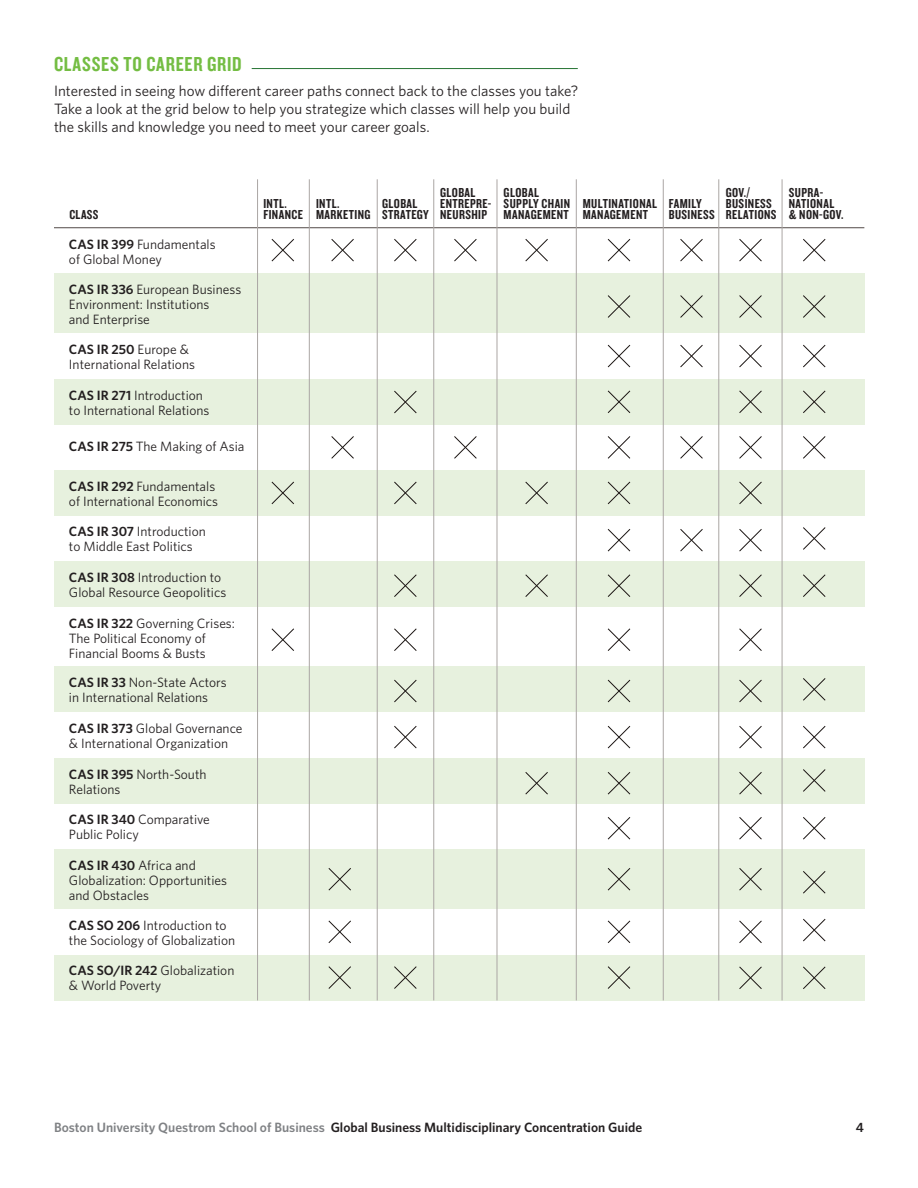
<style>
.page{position:relative;width:918px;height:1188px;background:#fff}
.page>*{position:absolute;margin:0;border:0;box-sizing:border-box;transform-origin:0 0}
.t1{font:21px "Knockout 49 Liteweight";letter-spacing:.04em;color:#74bd43}
.t2{font:15px/18px "Whitney";color:#231f20}
.t3{font:13.5px/15px "Whitney";color:#231f20}
.t4{font:13.5px/11.4px "Knockout 49 Liteweight";letter-spacing:.03em;color:#231f20}
.t5{font:600 13.5px "Whitney";color:#231f20}
.s1{font-weight:600}
.s2{color:#808285}
</style>
<div class="page">
<hr style="left:252px;top:68px;width:326px;height:1px;background:#267434">
<div style="left:54px;top:379px;width:810px;height:46px;background:#e7f1de"></div>
<div style="left:54px;top:470px;width:810px;height:46px;background:#e7f1de"></div>
<div style="left:54px;top:561px;width:810px;height:46px;background:#e7f1de"></div>
<div style="left:54px;top:758px;width:810px;height:46px;background:#e7f1de"></div>
<div style="left:54px;top:955px;width:810px;height:45px;background:#e7f1de"></div>
<div style="left:54px;top:666px;width:810px;height:46px;background:#e7f1de"></div>
<div style="left:54px;top:274px;width:810px;height:59px;background:#e7f1de"></div>
<div style="left:54px;top:849px;width:810px;height:60px;background:#e7f1de"></div>
<hr style="left:54px;top:227px;width:810px;height:1px;background:#524a47">
<svg style="left:271px;top:239px;width:23px;height:23px"></svg>
<svg style="left:271px;top:628px;width:23px;height:23px"></svg>
<svg style="left:271px;top:481px;width:23px;height:24px"></svg>
<svg style="left:331px;top:239px;width:23px;height:23px"></svg>
<svg style="left:331px;top:436px;width:23px;height:23px"></svg>
<svg style="left:394px;top:239px;width:23px;height:23px"></svg>
<svg style="left:394px;top:725px;width:23px;height:24px"></svg>
<svg style="left:394px;top:679px;width:23px;height:24px"></svg>
<svg style="left:394px;top:628px;width:23px;height:23px"></svg>
<svg style="left:394px;top:574px;width:23px;height:23px"></svg>
<svg style="left:394px;top:481px;width:23px;height:24px"></svg>
<svg style="left:394px;top:390px;width:23px;height:24px"></svg>
<svg style="left:454px;top:239px;width:23px;height:23px"></svg>
<svg style="left:454px;top:436px;width:23px;height:23px"></svg>
<svg style="left:525px;top:239px;width:23px;height:23px"></svg>
<svg style="left:525px;top:772px;width:23px;height:23px"></svg>
<svg style="left:525px;top:574px;width:23px;height:23px"></svg>
<svg style="left:525px;top:481px;width:23px;height:24px"></svg>
<svg style="left:607px;top:239px;width:24px;height:23px"></svg>
<svg style="left:607px;top:772px;width:24px;height:23px"></svg>
<svg style="left:607px;top:817px;width:24px;height:23px"></svg>
<svg style="left:607px;top:868px;width:24px;height:23px"></svg>
<svg style="left:607px;top:920px;width:24px;height:23px"></svg>
<svg style="left:607px;top:966px;width:24px;height:23px"></svg>
<svg style="left:328px;top:966px;width:23px;height:23px"></svg>
<svg style="left:328px;top:920px;width:23px;height:23px"></svg>
<svg style="left:328px;top:868px;width:23px;height:23px"></svg>
<svg style="left:394px;top:966px;width:23px;height:23px"></svg>
<svg style="left:607px;top:725px;width:24px;height:24px"></svg>
<svg style="left:607px;top:679px;width:24px;height:24px"></svg>
<svg style="left:607px;top:628px;width:24px;height:23px"></svg>
<svg style="left:607px;top:574px;width:24px;height:23px"></svg>
<svg style="left:607px;top:481px;width:24px;height:24px"></svg>
<svg style="left:607px;top:295px;width:24px;height:23px"></svg>
<svg style="left:607px;top:344px;width:24px;height:24px"></svg>
<svg style="left:607px;top:436px;width:24px;height:23px"></svg>
<svg style="left:607px;top:529px;width:24px;height:23px"></svg>
<svg style="left:607px;top:390px;width:24px;height:23px"></svg>
<svg style="left:739px;top:239px;width:23px;height:23px"></svg>
<svg style="left:739px;top:772px;width:23px;height:23px"></svg>
<svg style="left:739px;top:817px;width:23px;height:23px"></svg>
<svg style="left:739px;top:868px;width:23px;height:23px"></svg>
<svg style="left:739px;top:920px;width:23px;height:23px"></svg>
<svg style="left:739px;top:966px;width:23px;height:23px"></svg>
<svg style="left:739px;top:726px;width:23px;height:23px"></svg>
<svg style="left:739px;top:679px;width:23px;height:24px"></svg>
<svg style="left:739px;top:628px;width:23px;height:23px"></svg>
<svg style="left:739px;top:574px;width:23px;height:23px"></svg>
<svg style="left:739px;top:481px;width:23px;height:24px"></svg>
<svg style="left:739px;top:295px;width:23px;height:23px"></svg>
<svg style="left:739px;top:344px;width:23px;height:24px"></svg>
<svg style="left:739px;top:436px;width:23px;height:23px"></svg>
<svg style="left:739px;top:529px;width:23px;height:23px"></svg>
<svg style="left:739px;top:390px;width:23px;height:23px"></svg>
<svg style="left:680px;top:239px;width:23px;height:23px"></svg>
<svg style="left:680px;top:295px;width:23px;height:23px"></svg>
<svg style="left:680px;top:344px;width:23px;height:24px"></svg>
<svg style="left:680px;top:436px;width:23px;height:23px"></svg>
<svg style="left:680px;top:529px;width:23px;height:23px"></svg>
<svg style="left:803px;top:239px;width:23px;height:23px"></svg>
<svg style="left:803px;top:574px;width:23px;height:23px"></svg>
<svg style="left:803px;top:295px;width:23px;height:23px"></svg>
<svg style="left:803px;top:344px;width:23px;height:24px"></svg>
<svg style="left:803px;top:436px;width:23px;height:23px"></svg>
<svg style="left:803px;top:725px;width:23px;height:24px"></svg>
<svg style="left:803px;top:817px;width:23px;height:23px"></svg>
<svg style="left:803px;top:966px;width:23px;height:23px"></svg>
<svg style="left:803px;top:871px;width:23px;height:23px"></svg>
<svg style="left:803px;top:678px;width:23px;height:23px"></svg>
<svg style="left:803px;top:769px;width:23px;height:23px"></svg>
<svg style="left:803px;top:918px;width:23px;height:24px"></svg>
<svg style="left:803px;top:527px;width:23px;height:23px"></svg>
<svg style="left:803px;top:390px;width:23px;height:23px"></svg>
<hr style="left:309px;top:179px;width:1px;height:821px;background:#aba6a4">
<hr style="left:257px;top:179px;width:1px;height:821px;background:#aba6a4">
<hr style="left:377px;top:179px;width:1px;height:821px;background:#aba6a4">
<hr style="left:434px;top:179px;width:1px;height:821px;background:#aba6a4">
<hr style="left:576px;top:179px;width:1px;height:821px;background:#aba6a4">
<hr style="left:497px;top:179px;width:1px;height:821px;background:#aba6a4">
<hr style="left:663px;top:179px;width:1px;height:821px;background:#aba6a4">
<hr style="left:782px;top:179px;width:1px;height:821px;background:#aba6a4">
<hr style="left:719px;top:179px;width:1px;height:821px;background:#aba6a4">
<h1 class="t1" style="left:54px;top:51px;width:189px">CLASSES TO CAREER GRID</h1>
<p class="t2" style="left:54px;top:81px;width:526px">Interested in seeing how different career paths connect back to the classes you take?<br>Take a look at the grid below to help you strategize which classes will help you build the skills and knowledge you need to meet your career goals.</p>
<p class="t4" style="left:69px;top:209px;width:31px">CLASS</p>
<p class="t3" style="left:69px;top:236px;width:148px"><span class="s1">CAS IR 399</span> Fundamentals of Global Money</p>
<p class="t3" style="left:69px;top:282px;width:174px"><span class="s1">CAS IR 336</span> European Business<br>Environment: Institutions<br>and Enterprise</p>
<p class="t3" style="left:69px;top:341px;width:127px"><span class="s1">CAS IR 250</span> Europe &amp;<br>International Relations</p>
<p class="t3" style="left:69px;top:387px;width:142px"><span class="s1">CAS IR 271</span> Introduction to International Relations</p>
<p class="t3" style="left:69px;top:439px;width:177px"><span class="s1">CAS IR 275</span> The Making of Asia</p>
<p class="t3" style="left:69px;top:478px;width:151px"><span class="s1">CAS IR 292</span> Fundamentals of International Economics</p>
<p class="t3" style="left:69px;top:524px;width:138px"><span class="s1">CAS IR 307</span> Introduction to Middle East Politics</p>
<p class="t3" style="left:69px;top:569px;width:159px"><span class="s1">CAS IR 308</span> Introduction to<br>Global Resource Geopolitics</p>
<p class="t3" style="left:69px;top:615px;width:167px"><span class="s1">CAS IR 322</span> Governing Crises:<br>The Political Economy of<br>Financial Booms &amp; Busts</p>
<p class="t3" style="left:69px;top:675px;width:159px"><span class="s1">CAS IR 33</span> Non-State Actors in International Relations</p>
<p class="t3" style="left:69px;top:720px;width:175px"><span class="s1">CAS IR 373</span> Global Governance &amp; International Organization</p>
<p class="t3" style="left:69px;top:766px;width:139px"><span class="s1">CAS IR 395</span> North-South<br>Relations</p>
<p class="t3" style="left:69px;top:812px;width:142px"><span class="s1">CAS IR 340</span> Comparative<br>Public Policy</p>
<p class="t3" style="left:69px;top:858px;width:160px"><span class="s1">CAS IR 430</span> Africa and<br>Globalization: Opportunities and Obstacles</p>
<p class="t3" style="left:69px;top:917px;width:168px"><span class="s1">CAS SO 206</span> Introduction to the Sociology of Globalization</p>
<p class="t3" style="left:69px;top:963px;width:167px"><span class="s1">CAS SO/IR 242</span> Globalization &amp; World Poverty</p>
<p class="t4" style="left:263px;top:197px;width:41px">INTL.<br>FINANCE</p>
<p class="t4" style="left:316px;top:197px;width:56px">INTL.<br>MARKETING</p>
<p class="t4" style="left:382px;top:197px;width:48px">GLOBAL<br>STRATEGY</p>
<p class="t4" style="left:440px;top:186px;width:53px">GLOBAL<br>ENTREPRE-<br>NEURSHIP</p>
<p class="t4" style="left:504px;top:186px;width:68px">GLOBAL<br>SUPPLY CHAIN<br>MANAGEMENT</p>
<p class="t4" style="left:583px;top:197px;width:76px">MULTINATIONAL<br>MANAGEMENT</p>
<p class="t4" style="left:669px;top:197px;width:48px">FAMILY<br>BUSINESS</p>
<p class="t4" style="left:726px;top:186px;width:52px">GOV./<br>BUSINESS<br>RELATIONS</p>
<p class="t4" style="left:789px;top:186px;width:56px">SUPRA-<br>NATIONAL &amp; NON-GOV.</p>
<p class="t5" style="left:54px;top:1118px;width:590px"><span class="s2">Boston University Questrom School of Business</span> Global Business Multidisciplinary Concentration Guide</p>
<p class="t5" style="left:856px;top:1118px;width:10px">4</p>
</div>
